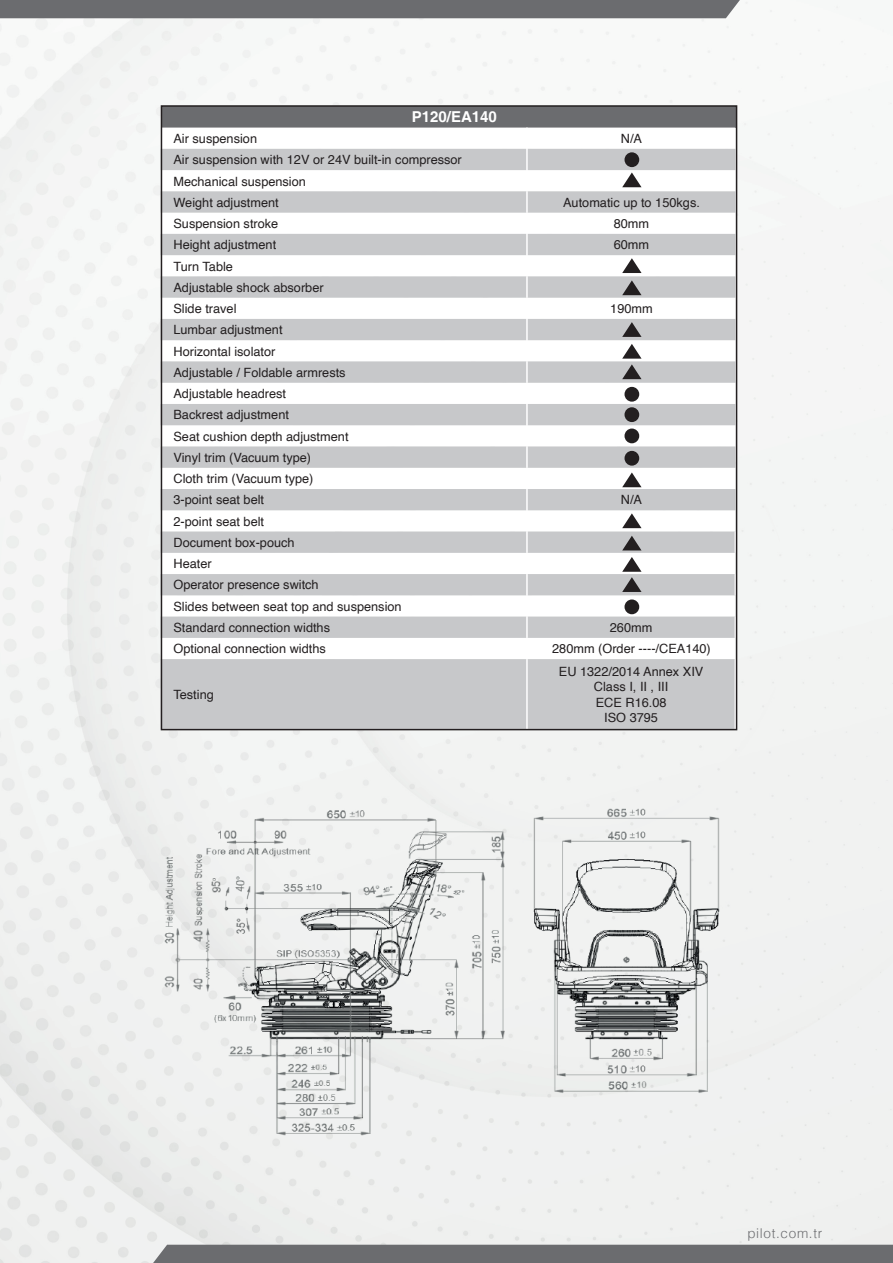
<style>
.page{position:relative;width:893px;height:1263px;background:#fff}
.page>*{position:absolute;margin:0;border:0;box-sizing:border-box;transform-origin:0 0}
.t1{font:700 15px "Helvetica";color:#fff}
.t2{font:300 13.5px "Helvetica";letter-spacing:.05em;color:#6b6c6f}
.t3{font:12.75px/21.3px "Helvetica";color:#231f20}
</style>
<div class="page">
<img style="left:130px;top:784px;width:633px;height:367px">
<div style="left:153px;top:1245px;width:740px;height:18px;background:#6b6c6f"></div>
<div style="left:0;top:0;width:740px;height:18px;background:#6b6c6f"></div>
<div style="left:161px;top:106px;width:574px;height:22px;background:#6b6c6f"></div>
<svg style="left:164px;top:149px;width:570px;height:578px;fill:#c7c8ca"></svg>
<hr style="left:526px;top:149px;width:2px;height:21px;background:#fff">
<hr style="left:526px;top:170px;width:2px;height:21px;background:#fff">
<hr style="left:526px;top:191px;width:2px;height:22px;background:#fff">
<hr style="left:526px;top:213px;width:2px;height:21px;background:#fff">
<hr style="left:526px;top:234px;width:2px;height:21px;background:#fff">
<hr style="left:526px;top:255px;width:2px;height:21px;background:#fff">
<hr style="left:526px;top:276px;width:2px;height:22px;background:#fff">
<hr style="left:526px;top:298px;width:2px;height:21px;background:#fff">
<hr style="left:526px;top:319px;width:2px;height:21px;background:#fff">
<hr style="left:526px;top:340px;width:2px;height:21px;background:#fff">
<hr style="left:526px;top:361px;width:2px;height:22px;background:#fff">
<hr style="left:526px;top:383px;width:2px;height:21px;background:#fff">
<hr style="left:526px;top:404px;width:2px;height:21px;background:#fff">
<hr style="left:526px;top:425px;width:2px;height:21px;background:#fff">
<hr style="left:526px;top:446px;width:2px;height:22px;background:#fff">
<hr style="left:526px;top:468px;width:2px;height:21px;background:#fff">
<hr style="left:526px;top:489px;width:2px;height:21px;background:#fff">
<hr style="left:526px;top:510px;width:2px;height:21px;background:#fff">
<hr style="left:526px;top:553px;width:2px;height:21px;background:#fff">
<hr style="left:526px;top:595px;width:2px;height:22px;background:#fff">
<hr style="left:526px;top:638px;width:2px;height:21px;background:#fff">
<hr style="left:526px;top:531px;width:2px;height:22px;background:#fff">
<hr style="left:526px;top:574px;width:2px;height:21px;background:#fff">
<hr style="left:526px;top:617px;width:2px;height:21px;background:#fff">
<hr style="left:526px;top:659px;width:2px;height:70px;background:#fff">
<div style="left:624px;top:152px;width:15px;height:15px;background:#231f20;border-radius:50%"></div>
<div style="left:624px;top:407px;width:15px;height:15px;background:#231f20;border-radius:50%"></div>
<div style="left:624px;top:428px;width:15px;height:15px;background:#231f20;border-radius:50%"></div>
<div style="left:624px;top:451px;width:15px;height:15px;background:#231f20;border-radius:50%"></div>
<div style="left:624px;top:387px;width:15px;height:15px;background:#231f20;border-radius:50%"></div>
<div style="left:624px;top:599px;width:15px;height:15px;background:#231f20;border-radius:50%"></div>
<svg style="left:622px;top:322px;width:19px;height:15px"></svg>
<svg style="left:622px;top:513px;width:19px;height:15px"></svg>
<svg style="left:622px;top:536px;width:19px;height:14px"></svg>
<svg style="left:622px;top:557px;width:19px;height:35px"></svg>
<svg style="left:622px;top:280px;width:19px;height:15px"></svg>
<svg style="left:622px;top:344px;width:19px;height:35px"></svg>
<svg style="left:622px;top:472px;width:19px;height:15px"></svg>
<svg style="left:622px;top:172px;width:19px;height:15px"></svg>
<svg style="left:622px;top:258px;width:19px;height:15px"></svg>
<p class="t1" style="left:412px;top:108px;width:87px">P120/EA140</p>
<p class="t3" style="left:173px;top:128px;width:85px">Air suspension</p>
<p class="t3" style="left:621px;top:128px;width:23px">N/A</p>
<p class="t3" style="left:173px;top:149px;width:290px">Air suspension with 12V or 24V built-in compressor<br>Mechanical suspension<br>Weight adjustment</p>
<p class="t3" style="left:563px;top:192px;width:138px">Automatic up to 150kgs.</p>
<p class="t3" style="left:173px;top:213px;width:106px">Suspension stroke</p>
<p class="t3" style="left:614px;top:213px;width:37px">80mm</p>
<p class="t3" style="left:173px;top:235px;width:104px">Height adjustment</p>
<p class="t3" style="left:614px;top:235px;width:37px">60mm</p>
<p class="t3" style="left:173px;top:256px;width:152px">Turn Table<br>Adjustable shock absorber<br>Slide travel</p>
<p class="t3" style="left:610px;top:298px;width:44px">190mm</p>
<p class="t3" style="left:173px;top:320px;width:177px">Lumbar adjustment<br>Horizontal isolator<br>Adjustable / Foldable armrests<br>Adjustable headrest<br>Backrest adjustment<br>Seat cushion depth adjustment<br>Vinyl trim (Vacuum type)<br>Cloth trim (Vacuum type)<br>3-point seat belt</p>
<p class="t3" style="left:173px;top:511px;width:230px">2-point seat belt<br>Document box-pouch<br>Heater<br>Operator presence switch<br>Slides between seat top and suspension<br>Standard connection widths</p>
<p class="t3" style="left:621px;top:490px;width:23px">N/A</p>
<p class="t3" style="left:610px;top:617px;width:44px">260mm</p>
<p class="t3" style="left:173px;top:638px;width:154px">Optional connection widths</p>
<p class="t3" style="left:552px;top:638px;width:160px">280mm (Order ----/CEA140)</p>
<p class="t3" style="left:173px;top:684px;width:42px">Testing</p>
<p class="t3" style="left:559px;top:664px;width:146px;line-height:15.3px;text-align:center">EU 1322/2014 Annex XIV<br>Class I, II , III<br>ECE R16.08<br>ISO 3795</p>
<p class="t2" style="left:747px;top:1222px;width:76px">pilot.com.tr</p>
</div>
